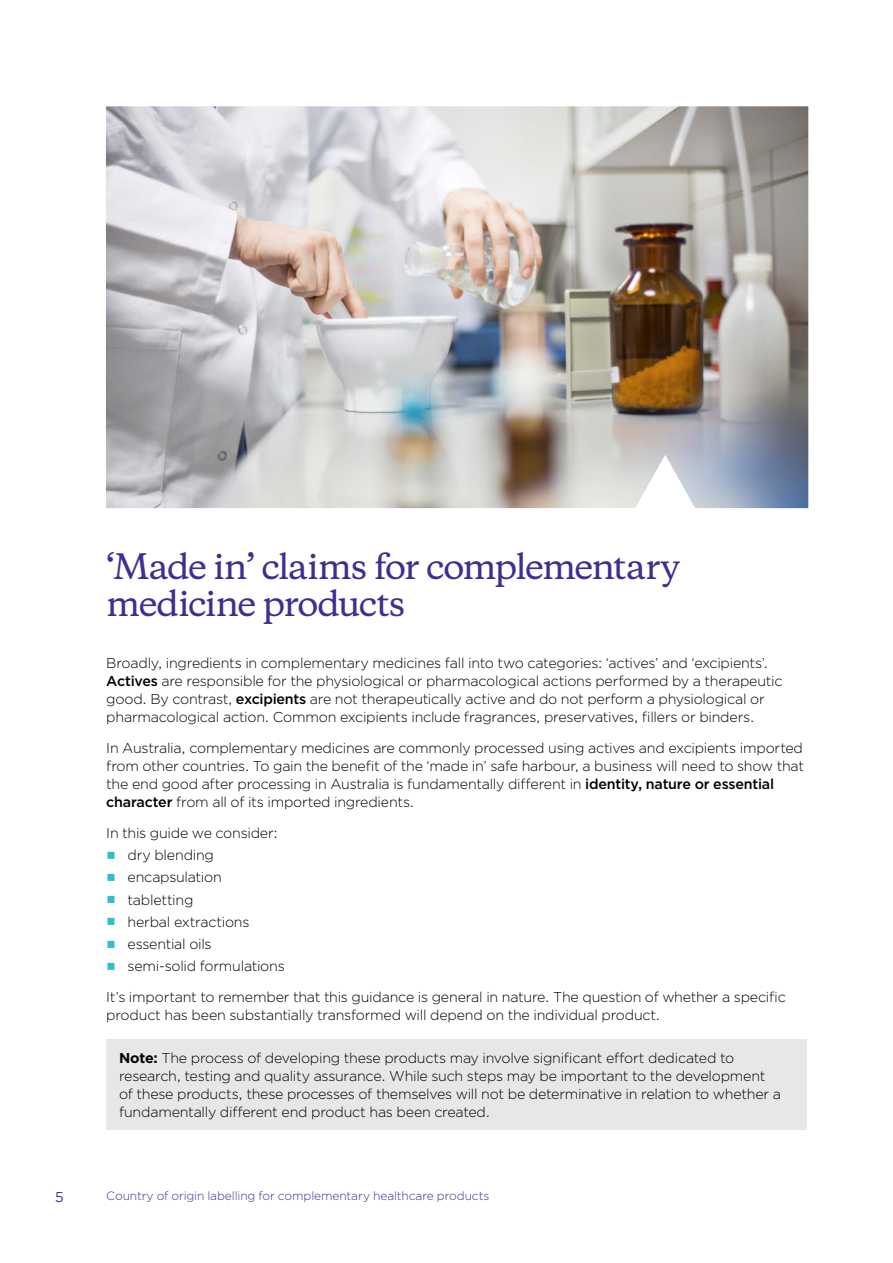
<style>
.page{position:relative;width:893px;height:1263px;background:#fff}
.page>*{position:absolute;margin:0;border:0;box-sizing:border-box;transform-origin:0 0}
.Heading_1{font:500 33px/37.5px "Copernicus";letter-spacing:-.045em;color:#3b3092}
.Body_text{font:300 14.25px/18px "Gotham";letter-spacing:-.02em;color:#000}
.t1{font:14.25px "Gotham";color:#3b3092}
.t2{font:300 12px "Gotham";letter-spacing:-.005em;color:#3b3092}
.s1{font-weight:500}
.s2{color:#30bfc7}
.s3{font-weight:700}
</style>
<div class="page">
<div style="left:106px;top:1039px;width:700px;height:91px;background:#e6e7e8"></div>
<img style="left:106px;top:106px;width:702px;height:402px">
<h1 class="Heading_1" style="left:106px;top:544px;width:575px">‘Made in’ claims for complementary medicine products</h1>
<p class="Body_text" style="left:106px;top:654px;width:678px">Broadly, ingredients in complementary medicines fall into two categories: ‘actives’ and ‘excipients’.<br><span class="s1">Actives</span> are responsible for the physiological or pharmacological actions performed by a therapeutic good. By contrast, <span class="s1">excipients</span> are not therapeutically active and do not perform a physiological or pharmacological action. Common excipients include fragrances, preservatives, fillers or binders.</p>
<p class="Body_text" style="left:106px;top:738px;width:699px">In Australia, complementary medicines are commonly processed using actives and excipients imported from other countries. To gain the benefit of the ‘made in’ safe harbour, a business will need to show that the end good after processing in Australia is fundamentally different in <span class="s1">identity, nature or essential character</span> from all of its imported ingredients.</p>
<p class="Body_text" style="left:106px;top:823px;width:173px">In this guide we consider:</p>
<p class="Body_text" style="left:106px;top:845px;width:109px"><span class="s2">○</span> dry blending</p>
<p class="Body_text" style="left:106px;top:868px;width:117px"><span class="s2">○</span> encapsulation</p>
<p class="Body_text" style="left:106px;top:890px;width:89px"><span class="s2">○</span> tabletting</p>
<p class="Body_text" style="left:106px;top:912px;width:145px"><span class="s2">○</span> herbal extractions</p>
<p class="Body_text" style="left:106px;top:934px;width:107px"><span class="s2">○</span> essential oils</p>
<p class="Body_text" style="left:106px;top:957px;width:180px"><span class="s2">○</span> semi-solid formulations</p>
<p class="Body_text" style="left:106px;top:988px;width:681px">It’s important to remember that this guidance is general in nature. The question of whether a specific product has been substantially transformed will depend on the individual product.</p>
<p class="Body_text" style="left:119px;top:1048px;width:663px"><span class="s3">Note:</span> The process of developing these products may involve significant effort dedicated to research, testing and quality assurance. While such steps may be important to the development of these products, these processes of themselves will not be determinative in relation to whether a fundamentally different end product has been created.</p>
<p class="t1" style="left:55px;top:1188px;width:10px">5</p>
<p class="t2" style="left:106px;top:1188px;width:385px">Country of origin labelling for complementary healthcare products</p>
</div>
